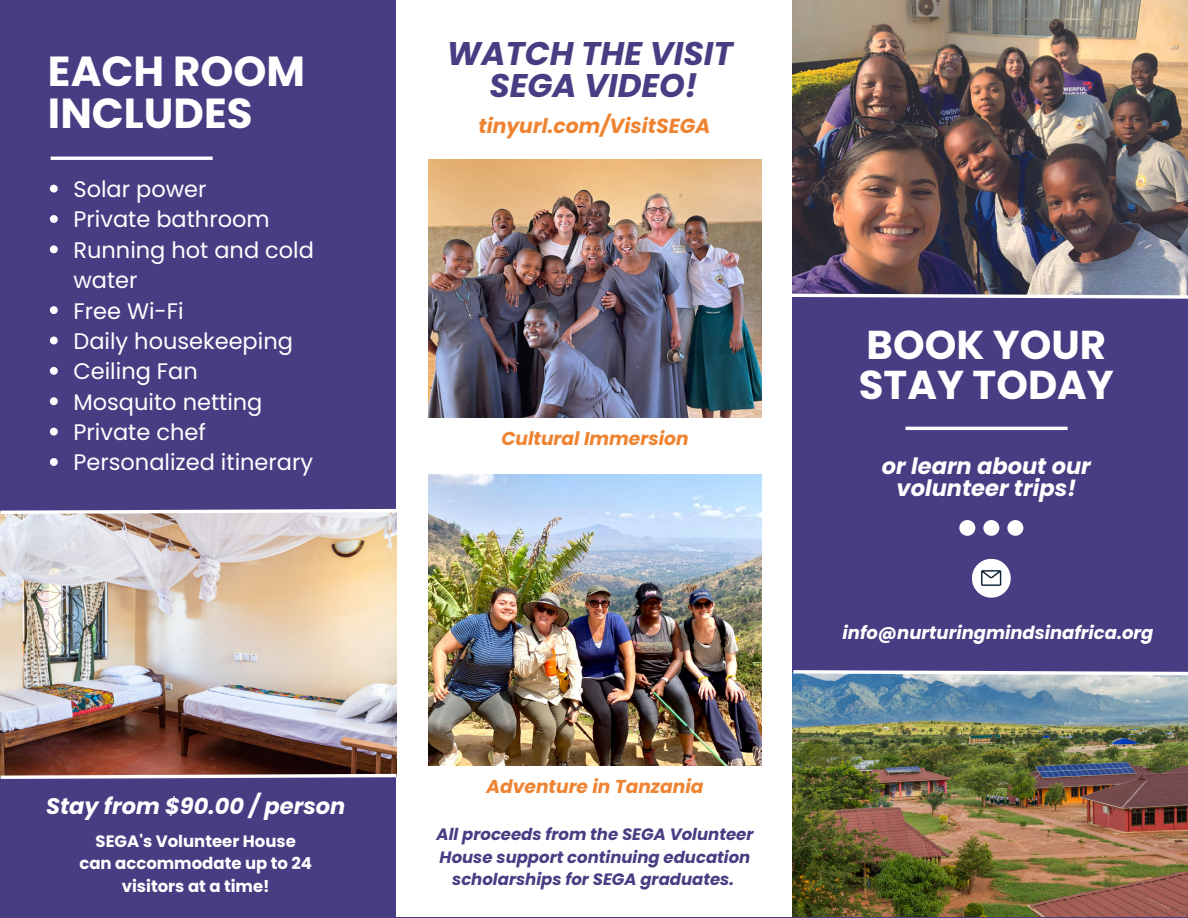
<style>
.page{position:relative;width:1188px;height:918px;background:#4a3c83}
.page>*{position:absolute;margin:0;border:0;box-sizing:border-box;transform-origin:0 0}
.t1{font:700 42px/41.7px "Poppins";color:#fff}
.t2{font:700 40.2px/39.3px "Poppins";color:#fff}
.t3{font:italic 700 32.7px/32.7px "Poppins";color:#4a3c83;text-align:center}
.t4{font:22.5px/30.3px "Poppins";color:#fff}
.t5{font:italic 700 22.5px/22.5px "Poppins";color:#fff;text-align:center}
.t6{font:italic 700 20.4px "Poppins";color:#ee8331}
.t7{font:italic 700 18.6px "Poppins";color:#ee8331}
.t8{font:italic 700 18px "Poppins";color:#fff}
.t9{font:italic 700 16.5px/22.5px "Poppins";color:#4a3c83;text-align:center}
.t10{font:700 16.5px/22.5px "Poppins";color:#fff;text-align:center}
</style>
<div class="page">
<div style="left:396px;top:0;width:396px;height:917px;background:#fff"></div>
<hr style="left:51px;top:157px;width:162px;height:3px;background:#fff">
<svg style="left:959px;top:520px;width:64px;height:16px"></svg>
<div style="left:972px;top:559px;width:39px;height:39px;background:#fff;border-radius:50%"></div>
<svg style="left:981px;top:570px;width:20px;height:16px"></svg>
<img style="left:792px;top:0;width:396px;height:292px">
<img style="left:792px;top:677px;width:396px;height:240px">
<img style="left:428px;top:475px;width:333px;height:291px">
<img style="left:428px;top:160px;width:333px;height:258px">
<svg style="left:50px;top:185px;width:8px;height:8px"></svg>
<svg style="left:50px;top:215px;width:8px;height:8px"></svg>
<svg style="left:50px;top:245px;width:8px;height:8px"></svg>
<svg style="left:50px;top:306px;width:8px;height:8px"></svg>
<svg style="left:50px;top:337px;width:8px;height:7px"></svg>
<svg style="left:50px;top:367px;width:8px;height:8px"></svg>
<svg style="left:50px;top:397px;width:8px;height:8px"></svg>
<svg style="left:50px;top:428px;width:8px;height:8px"></svg>
<svg style="left:50px;top:458px;width:8px;height:8px"></svg>
<hr style="left:906px;top:427px;width:162px;height:3px;background:#fff">
<svg style="left:792px;top:292px;width:396px;height:7px;background:#aca9be"></svg>
<svg style="left:792px;top:670px;width:396px;height:7px;background:#c6cbd9"></svg>
<img style="left:0;top:516px;width:396px;height:256px">
<svg style="left:0;top:508px;width:397px;height:8px"></svg>
<svg style="left:0;top:772px;width:397px;height:7px;background:#b09699"></svg>
<h1 class="t1" style="left:48px;top:51px;width:259px">EACH ROOM<br>INCLUDES</h1>
<p class="t4" style="left:74px;top:174px;width:242px">Solar power<br>Private bathroom<br>Running hot and cold water<br>Free Wi-Fi<br>Daily housekeeping<br>Ceiling Fan<br>Mosquito netting<br>Private chef<br>Personalized itinerary</p>
<p class="t5" style="left:46px;top:795px;width:301px">Stay from $90.00 / person</p>
<p class="t10" style="left:79px;top:830px;width:234px">SEGA's Volunteer House can accommodate up to 24 visitors at a time!</p>
<h3 class="t3" style="left:447px;top:37px;width:287px">WATCH THE VISIT<br>SEGA VIDEO!</h3>
<p class="t6" style="left:478px;top:112px;width:233px">tinyurl.com/VisitSEGA</p>
<p class="t7" style="left:501px;top:426px;width:189px">Cultural Immersion</p>
<p class="t7" style="left:487px;top:774px;width:218px">Adventure in Tanzania</p>
<p class="t9" style="left:437px;top:823px;width:318px">All proceeds from the SEGA Volunteer<br>House support continuing education scholarships for SEGA graduates.</p>
<h2 class="t2" style="left:859px;top:326px;width:257px">BOOK YOUR<br>STAY TODAY</h2>
<p class="t5" style="left:882px;top:454px;width:211px">or learn about our volunteer trips!</p>
<p class="t8" style="left:843px;top:620px;width:312px">info@nurturingmindsinafrica.org</p>
</div>
